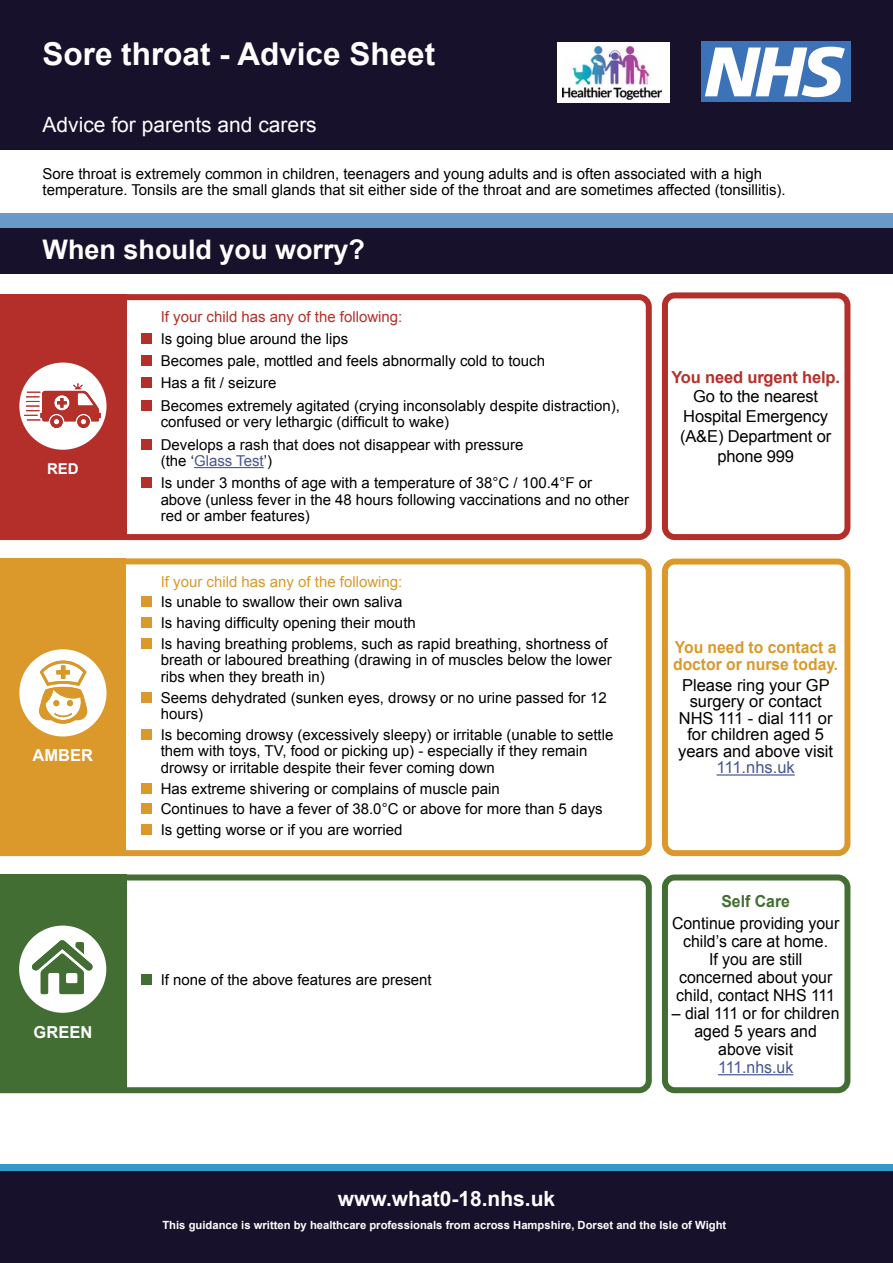
<style>
.page{position:relative;width:893px;height:1263px;background:#fff}
.page>*{position:absolute;margin:0;border:0;box-sizing:border-box;transform-origin:0 0}
.t1{font:700 31.5px "Arial";color:#fff}
.t2{font:700 27px "Arial";color:#fff}
.t3{font:21px "Arial";color:#fff}
.t4{font:700 21px "Arial";color:#fff}
.t5{font:16.5px/16.5px "Arial";color:#000;text-align:center}
.t6{font:16.5px/18px "Arial";color:#000;text-align:center;scale:.96 1}
.t7{font:700 16.5px/16.5px "Arial";color:#da992a;scale:.95 1}
.t8{font:700 16.5px "Arial";letter-spacing:-.01em;color:#b53029}
.t9{font:16.5px "Arial";color:#465792}
.t10{font:700 16.5px "Arial";color:#fff}
.t11{font:16.5px "Arial";color:#465792;scale:.96 1}
.t12{font:700 16.5px "Arial";color:#436e33;scale:.96 1}
.t13{font:15px/16.5px "Arial";color:#000}
.t14{font:15px "Arial";color:#b53029}
.t15{font:15px "Arial";color:#da992a}
.t16{font:700 15px "Arial";color:#fff}
.t17{font:700 11.25px "Arial";color:#fff}
.s1{color:#465792}
</style>
<div class="page">
<div style="left:0;top:0;width:893px;height:150px;background:#18112c"></div>
<div style="left:0;top:1164px;width:893px;height:55px;background:#3199cc"></div>
<div style="left:0;top:1171px;width:893px;height:92px;background:#18112c"></div>
<div style="left:701px;top:42px;width:149px;height:60px;background:#3c72b7"></div>
<svg style="left:705px;top:47px;width:140px;height:50px"></svg>
<div style="left:557px;top:42px;width:112px;height:60px;background:#fff"></div>
<img style="left:563px;top:46px;width:99px;height:54px">
<svg style="left:127px;top:294px;width:525px;height:246px"></svg>
<div style="left:662px;top:292px;width:188px;height:248px;border:6px solid #b42f29;border-radius:10px"></div>
<hr style="left:194px;top:467px;width:70px;height:1px;background:#465792">
<div style="left:141px;top:333px;width:11px;height:11px;background:#b42f29"></div>
<div style="left:141px;top:355px;width:11px;height:11px;background:#b42f29"></div>
<div style="left:141px;top:377px;width:11px;height:11px;background:#b42f29"></div>
<div style="left:141px;top:400px;width:11px;height:11px;background:#b42f29"></div>
<div style="left:141px;top:438px;width:11px;height:11px;background:#b42f29"></div>
<div style="left:141px;top:477px;width:11px;height:11px;background:#b42f29"></div>
<div style="left:0;top:294px;width:127px;height:246px;background:#b42f29"></div>
<div style="left:19px;top:363px;width:88px;height:87px;background:#fff;border-radius:50%"></div>
<svg style="left:24px;top:383px;width:77px;height:45px"></svg>
<div style="left:0;top:214px;width:893px;height:53px;background:#6c98c8"></div>
<div style="left:0;top:228px;width:893px;height:46px;background:#18112c"></div>
<svg style="left:126px;top:558px;width:526px;height:298px"></svg>
<div style="left:0;top:558px;width:126px;height:298px;background:#da992a"></div>
<hr style="left:717px;top:774px;width:78px;height:2px;background:#465792">
<div style="left:662px;top:558px;width:188px;height:298px;border:6px solid #da992a;border-radius:10px"></div>
<div style="left:141px;top:596px;width:11px;height:11px;background:#da992a"></div>
<div style="left:141px;top:617px;width:11px;height:11px;background:#da992a"></div>
<div style="left:141px;top:638px;width:11px;height:11px;background:#da992a"></div>
<div style="left:141px;top:692px;width:11px;height:11px;background:#da992a"></div>
<div style="left:141px;top:729px;width:11px;height:11px;background:#da992a"></div>
<div style="left:141px;top:783px;width:11px;height:11px;background:#da992a"></div>
<div style="left:141px;top:803px;width:11px;height:11px;background:#da992a"></div>
<div style="left:141px;top:824px;width:11px;height:11px;background:#da992a"></div>
<div style="left:19px;top:649px;width:88px;height:87px;background:#fff;border-radius:50%"></div>
<svg style="left:39px;top:660px;width:48px;height:64px"></svg>
<svg style="left:127px;top:874px;width:525px;height:219px"></svg>
<div style="left:0;top:874px;width:127px;height:219px;background:#436e33"></div>
<div style="left:141px;top:974px;width:11px;height:11px;background:#436e33"></div>
<div style="left:19px;top:925px;width:87px;height:88px;background:#fff;border-radius:50%"></div>
<svg style="left:32px;top:940px;width:61px;height:54px"></svg>
<hr style="left:718px;top:1074px;width:75px;height:1px;background:#465792">
<div style="left:662px;top:874px;width:188px;height:219px;border:6px solid #436e33;border-radius:10px"></div>
<h1 class="t1" style="left:43px;top:33px;width:394px">Sore throat - Advice Sheet</h1>
<h3 class="t3" style="left:43px;top:111px;width:276px">Advice for parents and carers</h3>
<p class="t13" style="left:43px;top:166px;width:745px">Sore throat is extremely common in children, teenagers and young adults and is often associated with a high temperature. Tonsils are the small glands that sit either side of the throat and are sometimes affected (tonsillitis).</p>
<h2 class="t2" style="left:43px;top:231px;width:324px">When should you worry?</h2>
<p class="t16" style="left:47px;top:459px;width:33px">RED</p>
<p class="t10" style="left:33px;top:744px;width:62px">AMBER</p>
<p class="t10" style="left:34px;top:1021px;width:60px">GREEN</p>
<p class="t14" style="left:161px;top:307px;width:243px">If your child has any of the following:</p>
<p class="t13" style="left:161px;top:328px;width:461px;line-height:22.2px">Is going blue around the lips<br>Becomes pale, mottled and feels abnormally cold to touch<br>Has a fit / seizure<br>Becomes extremely agitated (crying inconsolably despite distraction),</p>
<p class="t13" style="left:161px;top:411px;width:364px;line-height:22.2px">confused or very lethargic (difficult to wake)<br>Develops a rash that does not disappear with pressure</p>
<p class="t13" style="left:161px;top:450px;width:433px;line-height:22.2px">(the ‘<span class="s1">Glass Test</span>’)<br>Is under 3 months of age with a temperature of 38°C / 100.4°F or</p>
<p class="t13" style="left:161px;top:491px;width:470px">above (unless fever in the 48 hours following vaccinations and no other red or amber features)</p>
<p class="t15" style="left:161px;top:571px;width:243px">If your child has any of the following:</p>
<p class="t13" style="left:161px;top:592px;width:448px;line-height:20.7px">Is unable to swallow their own saliva<br>Is having difficulty opening their mouth<br>Is having breathing problems, such as rapid breathing, shortness of</p>
<p class="t13" style="left:161px;top:652px;width:453px">breath or laboured breathing (drawing in of muscles below the lower ribs when they breath in)</p>
<p class="t13" style="left:161px;top:689px;width:448px">Seems dehydrated (sunken eyes, drowsy or no urine passed for 12 hours)</p>
<p class="t13" style="left:161px;top:726px;width:454px">Is becoming drowsy (excessively sleepy) or irritable (unable to settle them with toys, TV, food or picking up) - especially if they remain drowsy or irritable despite their fever coming down</p>
<p class="t13" style="left:161px;top:778px;width:444px;line-height:20.7px">Has extreme shivering or complains of muscle pain<br>Continues to have a fever of 38.0°C or above for more than 5 days<br>Is getting worse or if you are worried</p>
<p class="t13" style="left:161px;top:972px;width:273px">If none of the above features are present</p>
<p class="t8" style="left:671px;top:366px;width:170px">You need urgent help.</p>
<p class="t5" style="left:680px;top:387px;width:153px;line-height:19.8px">Go to the nearest<br>Hospital Emergency (A&amp;E) Department or phone 999</p>
<p class="t7" style="left:673px;top:640px;width:175px">You need to contact a doctor or nurse today.</p>
<p class="t5" style="left:678px;top:677px;width:156px">Please ring your GP surgery or contact<br>NHS 111 - dial 111 or for children aged 5 years and above visit</p>
<p class="t9" style="left:717px;top:757px;width:80px">111.nhs.uk</p>
<p class="t12" style="left:721px;top:890px;width:73px">Self Care</p>
<p class="t6" style="left:672px;top:914px;width:176px">Continue providing your child’s care at home.<br>If you are still concerned about your child, contact NHS 111</p>
<p class="t6" style="left:672px;top:1004px;width:176px">– dial 111 or for children aged 5 years and above visit</p>
<p class="t11" style="left:718px;top:1056px;width:80px">111.nhs.uk</p>
<h3 class="t4" style="left:338px;top:1184px;width:219px">www.what0-18.nhs.uk</h3>
<p class="t17" style="left:162px;top:1217px;width:565px">This guidance is written by healthcare professionals from across Hampshire, Dorset and the Isle of Wight</p>
</div>
